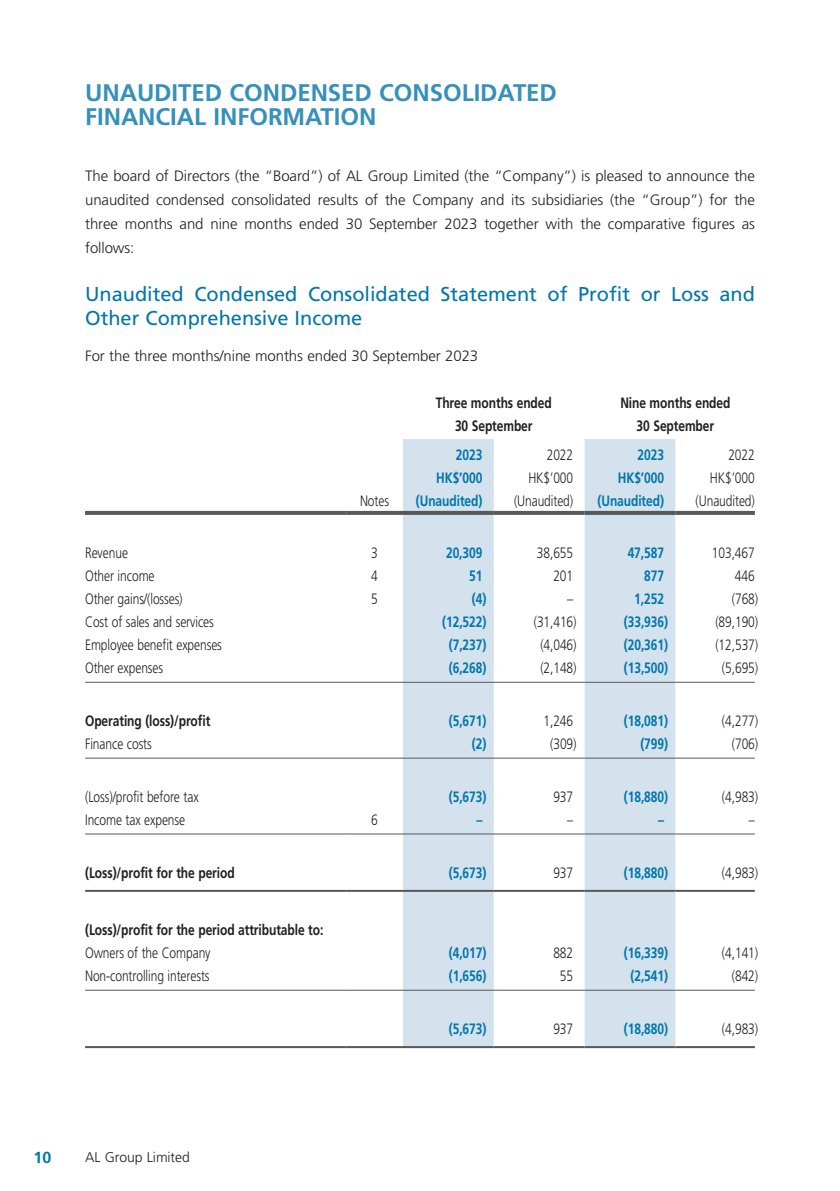
<style>
.page{position:relative;width:840px;height:1191px;background:#fff}
.page>*{position:absolute;margin:0;border:0;box-sizing:border-box;transform-origin:0 0}
.t1{font:700 24px/24px "Frutiger LT Std";color:#3590ba}
.t2{font:20px/24px "Frutiger LT Std";color:#0076a9}
.t3{font:700 16px "Frutiger LT Std";color:#0076a9}
.t4{font:300 15px "Frutiger LT Std";letter-spacing:-.005em;color:#231f20;scale:.8 1}
.t5{font:300 15px/24px "Frutiger LT Std";letter-spacing:-.005em;color:#231f20;text-align:justify}
.t6{font:700 15px "Frutiger LT Std";letter-spacing:-.005em;color:#0076a9;scale:.8 1}
.t7{font:700 15px/23px "Frutiger LT Std";letter-spacing:-.005em;color:#231f20;text-align:center;scale:.8 1}
.t8{font:300 14px "Frutiger LT Std";letter-spacing:-.005em;color:#231f20}
</style>
<div class="page">
<svg style="left:403px;top:439px;width:272px;height:607px;fill:#d4e2ee"></svg>
<svg style="left:85px;top:511px;width:261px;height:4px"></svg>
<svg style="left:346px;top:511px;width:57px;height:4px"></svg>
<svg style="left:403px;top:511px;width:90px;height:4px"></svg>
<svg style="left:493px;top:511px;width:91px;height:4px"></svg>
<svg style="left:584px;top:511px;width:91px;height:4px"></svg>
<svg style="left:675px;top:511px;width:79px;height:4px"></svg>
<hr style="left:85px;top:682px;width:261px;height:1px;background:#57585a">
<hr style="left:346px;top:682px;width:57px;height:1px;background:#57585a">
<hr style="left:403px;top:682px;width:90px;height:1px;background:#57585a">
<hr style="left:493px;top:682px;width:91px;height:1px;background:#57585a">
<hr style="left:584px;top:682px;width:91px;height:1px;background:#57585a">
<hr style="left:675px;top:682px;width:79px;height:1px;background:#57585a">
<hr style="left:85px;top:757px;width:261px;height:1px;background:#57585a">
<hr style="left:346px;top:757px;width:57px;height:1px;background:#57585a">
<hr style="left:403px;top:757px;width:90px;height:1px;background:#57585a">
<hr style="left:493px;top:757px;width:91px;height:1px;background:#57585a">
<hr style="left:584px;top:757px;width:91px;height:1px;background:#57585a">
<hr style="left:675px;top:757px;width:79px;height:1px;background:#57585a">
<hr style="left:85px;top:833px;width:261px;height:1px;background:#57585a">
<hr style="left:346px;top:833px;width:57px;height:1px;background:#57585a">
<hr style="left:403px;top:833px;width:90px;height:1px;background:#57585a">
<hr style="left:493px;top:833px;width:91px;height:1px;background:#57585a">
<hr style="left:584px;top:833px;width:91px;height:1px;background:#57585a">
<hr style="left:675px;top:833px;width:79px;height:1px;background:#57585a">
<hr style="left:85px;top:890px;width:261px;height:2px;background:#57585a">
<hr style="left:346px;top:890px;width:57px;height:2px;background:#57585a">
<hr style="left:403px;top:890px;width:90px;height:2px;background:#57585a">
<hr style="left:493px;top:890px;width:91px;height:2px;background:#57585a">
<hr style="left:584px;top:890px;width:91px;height:2px;background:#57585a">
<hr style="left:675px;top:890px;width:79px;height:2px;background:#57585a">
<hr style="left:85px;top:989px;width:261px;height:1px;background:#57585a">
<hr style="left:346px;top:989px;width:57px;height:1px;background:#57585a">
<hr style="left:403px;top:989px;width:90px;height:1px;background:#57585a">
<hr style="left:493px;top:989px;width:91px;height:1px;background:#57585a">
<hr style="left:584px;top:989px;width:91px;height:1px;background:#57585a">
<hr style="left:675px;top:989px;width:79px;height:1px;background:#57585a">
<hr style="left:85px;top:1046px;width:261px;height:2px;background:#57585a">
<hr style="left:346px;top:1046px;width:57px;height:2px;background:#57585a">
<hr style="left:403px;top:1046px;width:90px;height:2px;background:#57585a">
<hr style="left:493px;top:1046px;width:91px;height:2px;background:#57585a">
<hr style="left:584px;top:1046px;width:91px;height:2px;background:#57585a">
<hr style="left:675px;top:1046px;width:79px;height:2px;background:#57585a">
<h1 class="t1" style="left:85px;top:81px;width:473px">UNAUDITED CONDENSED CONSOLIDATED<br>FINANCIAL INFORMATION</h1>
<p class="t5" style="left:85px;top:164px;width:671px">The board of Directors (the “Board”) of AL Group Limited (the “Company”) is pleased to announce the unaudited condensed consolidated results of the Company and its subsidiaries (the “Group”) for the three months and nine months ended 30 September 2023 together with the comparative figures as follows:</p>
<h2 class="t2" style="left:85px;top:282px;width:671px">Unaudited Condensed Consolidated Statement of Profit or Loss and<br>Other Comprehensive Income</h2>
<p class="t5" style="left:85px;top:344px;width:394px">For the three months/nine months ended 30 September 2023</p>
<p class="t7" style="left:435px;top:391px;width:146px">Three months ended<br>30 September</p>
<p class="t7" style="left:620px;top:391px;width:139px">Nine months ended<br>30 September</p>
<p class="t6" style="left:455px;top:445px;width:35px">2023</p>
<p class="t4" style="left:546px;top:446px;width:35px">2022</p>
<p class="t6" style="left:637px;top:445px;width:35px">2023</p>
<p class="t4" style="left:728px;top:446px;width:35px">2022</p>
<p class="t6" style="left:436px;top:468px;width:59px">HK$’000</p>
<p class="t4" style="left:528px;top:469px;width:58px">HK$’000</p>
<p class="t6" style="left:617px;top:468px;width:59px">HK$’000</p>
<p class="t4" style="left:709px;top:469px;width:58px">HK$’000</p>
<p class="t4" style="left:360px;top:492px;width:38px">Notes</p>
<p class="t6" style="left:415px;top:491px;width:85px">(Unaudited)</p>
<p class="t4" style="left:513px;top:492px;width:75px">(Unaudited)</p>
<p class="t6" style="left:597px;top:491px;width:85px">(Unaudited)</p>
<p class="t4" style="left:695px;top:492px;width:75px">(Unaudited)</p>
<p class="t4" style="left:85px;top:544px;width:55px">Revenue</p>
<p class="t4" style="left:371px;top:544px;width:10px">3</p>
<p class="t6" style="left:446px;top:544px;width:47px">20,309</p>
<p class="t4" style="left:536px;top:544px;width:47px">38,655</p>
<p class="t6" style="left:627px;top:544px;width:47px">47,587</p>
<p class="t4" style="left:711px;top:544px;width:55px">103,467</p>
<p class="t4" style="left:85px;top:567px;width:88px">Other income</p>
<p class="t4" style="left:371px;top:567px;width:10px">4</p>
<p class="t6" style="left:469px;top:567px;width:18px">51</p>
<p class="t4" style="left:553px;top:567px;width:26px">201</p>
<p class="t6" style="left:643px;top:567px;width:26px">877</p>
<p class="t4" style="left:734px;top:567px;width:26px">446</p>
<p class="t4" style="left:85px;top:590px;width:123px">Other gains/(losses)</p>
<p class="t4" style="left:371px;top:590px;width:10px">5</p>
<p class="t6" style="left:471px;top:590px;width:20px">(4)</p>
<p class="t4" style="left:567px;top:590px;width:9px">–</p>
<p class="t6" style="left:634px;top:590px;width:39px">1,252</p>
<p class="t4" style="left:731px;top:590px;width:34px">(768)</p>
<p class="t4" style="left:85px;top:613px;width:162px">Cost of sales and services</p>
<p class="t6" style="left:442px;top:613px;width:57px">(12,522)</p>
<p class="t4" style="left:533px;top:613px;width:55px">(31,416)</p>
<p class="t6" style="left:623px;top:613px;width:57px">(33,936)</p>
<p class="t4" style="left:715px;top:613px;width:55px">(89,190)</p>
<p class="t4" style="left:85px;top:636px;width:172px">Employee benefit expenses</p>
<p class="t6" style="left:448px;top:636px;width:48px">(7,237)</p>
<p class="t4" style="left:540px;top:636px;width:47px">(4,046)</p>
<p class="t6" style="left:623px;top:636px;width:57px">(20,361)</p>
<p class="t4" style="left:715px;top:636px;width:55px">(12,537)</p>
<p class="t4" style="left:85px;top:659px;width:99px">Other expenses</p>
<p class="t6" style="left:448px;top:659px;width:48px">(6,268)</p>
<p class="t4" style="left:540px;top:659px;width:47px">(2,148)</p>
<p class="t6" style="left:623px;top:659px;width:57px">(13,500)</p>
<p class="t4" style="left:721px;top:659px;width:47px">(5,695)</p>
<p class="t7" style="left:85px;top:709px;width:158px">Operating (loss)/profit</p>
<p class="t6" style="left:448px;top:712px;width:48px">(5,671)</p>
<p class="t4" style="left:543px;top:712px;width:39px">1,246</p>
<p class="t6" style="left:623px;top:712px;width:57px">(18,081)</p>
<p class="t4" style="left:721px;top:712px;width:47px">(4,277)</p>
<p class="t4" style="left:85px;top:735px;width:85px">Finance costs</p>
<p class="t6" style="left:471px;top:735px;width:20px">(2)</p>
<p class="t4" style="left:550px;top:735px;width:34px">(309)</p>
<p class="t6" style="left:640px;top:735px;width:36px">(799)</p>
<p class="t4" style="left:731px;top:735px;width:34px">(706)</p>
<p class="t4" style="left:85px;top:788px;width:143px">(Loss)/profit before tax</p>
<p class="t6" style="left:448px;top:788px;width:48px">(5,673)</p>
<p class="t4" style="left:553px;top:788px;width:26px">937</p>
<p class="t6" style="left:623px;top:788px;width:57px">(18,880)</p>
<p class="t4" style="left:721px;top:788px;width:47px">(4,983)</p>
<p class="t4" style="left:85px;top:811px;width:126px">Income tax expense</p>
<p class="t4" style="left:371px;top:811px;width:10px">6</p>
<p class="t6" style="left:476px;top:811px;width:9px">–</p>
<p class="t4" style="left:567px;top:811px;width:9px">–</p>
<p class="t6" style="left:657px;top:811px;width:9px">–</p>
<p class="t4" style="left:748px;top:811px;width:9px">–</p>
<p class="t7" style="left:85px;top:861px;width:188px">(Loss)/profit for the period</p>
<p class="t6" style="left:448px;top:864px;width:48px">(5,673)</p>
<p class="t4" style="left:553px;top:864px;width:26px">937</p>
<p class="t6" style="left:623px;top:864px;width:57px">(18,880)</p>
<p class="t4" style="left:721px;top:864px;width:47px">(4,983)</p>
<p class="t7" style="left:85px;top:918px;width:299px">(Loss)/profit for the period attributable to:</p>
<p class="t4" style="left:85px;top:944px;width:158px">Owners of the Company</p>
<p class="t6" style="left:448px;top:944px;width:48px">(4,017)</p>
<p class="t4" style="left:553px;top:944px;width:26px">882</p>
<p class="t6" style="left:623px;top:944px;width:57px">(16,339)</p>
<p class="t4" style="left:721px;top:944px;width:47px">(4,141)</p>
<p class="t4" style="left:85px;top:967px;width:157px">Non-controlling interests</p>
<p class="t6" style="left:448px;top:967px;width:48px">(1,656)</p>
<p class="t4" style="left:559px;top:967px;width:18px">55</p>
<p class="t6" style="left:630px;top:967px;width:48px">(2,541)</p>
<p class="t4" style="left:731px;top:967px;width:34px">(842)</p>
<p class="t6" style="left:448px;top:1020px;width:48px">(5,673)</p>
<p class="t4" style="left:553px;top:1020px;width:26px">937</p>
<p class="t6" style="left:623px;top:1020px;width:57px">(18,880)</p>
<p class="t4" style="left:721px;top:1020px;width:47px">(4,983)</p>
<p class="t3" style="left:34px;top:1147px;width:19px">10</p>
<p class="t8" style="left:85px;top:1148px;width:106px">AL Group Limited</p>
</div>
